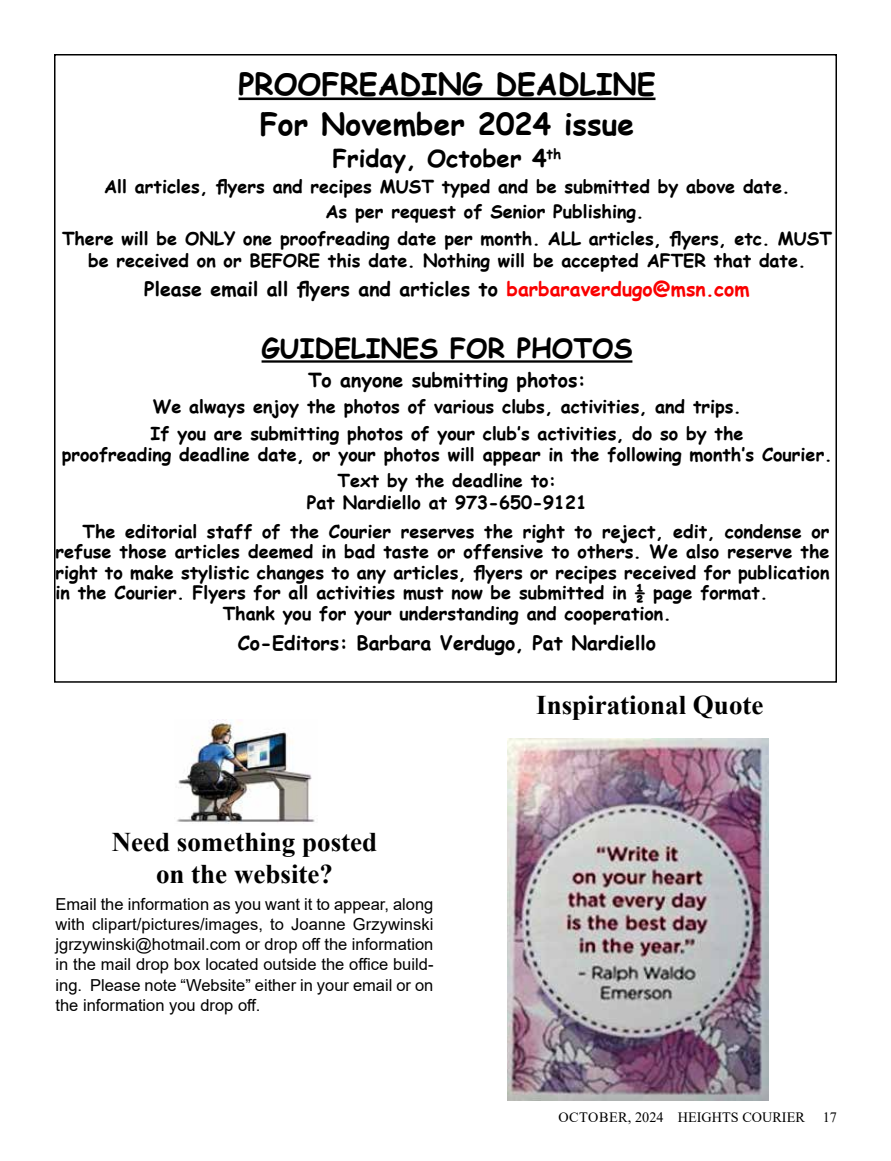
<style>
.page{position:relative;width:891px;height:1161px;background:#fff}
.page>*{position:absolute;margin:0;border:0;box-sizing:border-box;transform-origin:0 0}
.t1{font:700 30px/40.5px "Comic Sans MS";color:#000;text-align:center}
.t2{font:700 27px/32.4px "Times New Roman";color:#000;text-align:center}
.t3{font:700 27px "Comic Sans MS";color:#000}
.t4{font:700 24px "Comic Sans MS";color:#000}
.t5{font:700 19.5px "Comic Sans MS";color:#000}
.t6{font:700 18px/26.1px "Comic Sans MS";color:#000}
.t7{font:16.5px/20.2px "Arial";color:#000;text-align:justify}
.t8{font:14.25px "Times New Roman";color:#000}
.s1{color:#fa0000}
</style>
<div class="page">
<hr style="left:238px;top:98px;width:418px;height:2px;background:#000">
<hr style="left:262px;top:360px;width:370px;height:3px;background:#000">
<img style="left:177px;top:720px;width:138px;height:104px">
<img style="left:507px;top:739px;width:262px;height:362px">
<h1 class="t1" style="left:238px;top:63px;width:419px">PROOFREADING DEADLINE<br>For November 2024 issue</h1>
<h3 class="t4" style="left:333px;top:140px;width:230px">Friday, October 4<sup>th</sup></h3>
<p class="t6" style="left:325px;top:173px;width:466px;line-height:24.6px;text-indent:-221px">All articles, flyers and recipes MUST typed and be submitted by above date.<br>As per request of Senior Publishing.</p>
<p class="t6" style="left:62px;top:227px;width:771px;line-height:21.6px;text-align:center">There will be ONLY one proofreading date per month. ALL articles, flyers, etc. MUST be received on or BEFORE this date. Nothing will be accepted AFTER that date.</p>
<p class="t5" style="left:144px;top:275px;width:607px">Please email all flyers and articles to <span class="s1">barbaraverdugo@msn.com</span></p>
<h2 class="t3" style="left:262px;top:328px;width:372px">GUIDELINES FOR PHOTOS</h2>
<p class="t5" style="left:308px;top:366px;width:279px">To anyone submitting photos:</p>
<p class="t6" style="left:151px;top:393px;width:594px">We always enjoy the photos of various clubs, activities, and trips.<br>If you are submitting photos of your club’s activities, do so by the</p>
<p class="t6" style="left:62px;top:441px;width:772px;text-align:center">proofreading deadline date, or your photos will appear in the following month’s Courier.<br>Text by the deadline to:</p>
<p class="t6" style="left:83px;top:487px;width:748px;line-height:29.2px;text-indent:224px">Pat Nardiello at 973-650-9121<br>The editorial staff of the Courier reserves the right to reject, edit, condense or</p>
<p class="t6" style="left:56px;top:538px;width:776px">refuse those articles deemed in bad taste or offensive to others. We also reserve the</p>
<p class="t6" style="left:56px;top:558px;width:775px">right to make stylistic changes to any articles, flyers or recipes received for publication</p>
<p class="t6" style="left:56px;top:579px;width:714px">in the Courier. Flyers for all activities must now be submitted in ½ page format.</p>
<p class="t6" style="left:223px;top:600px;width:450px">Thank you for your understanding and cooperation.</p>
<p class="t5" style="left:238px;top:628px;width:420px">Co-Editors: Barbara Verdugo, Pat Nardiello</p>
<h2 class="t2" style="left:112px;top:825px;width:267px">Need something posted on the website?</h2>
<p class="t7" style="left:56px;top:894px;width:380px">Email the information as you want it to appear, along with clipart/pictures/images, to Joanne Grzywinski jgrzywinski@hotmail.com or drop off the information in the mail drop box located outside the office build&shy;ing. Please note “Website” either in your email or on the information you drop off.</p>
<h2 class="t2" style="left:536px;top:688px;width:229px">Inspirational Quote</h2>
<p class="t8" style="left:558px;top:1107px;width:248px">OCTOBER, 2024 HEIGHTS COURIER</p>
<p class="t8" style="left:823px;top:1107px;width:16px">17</p>
</div>
